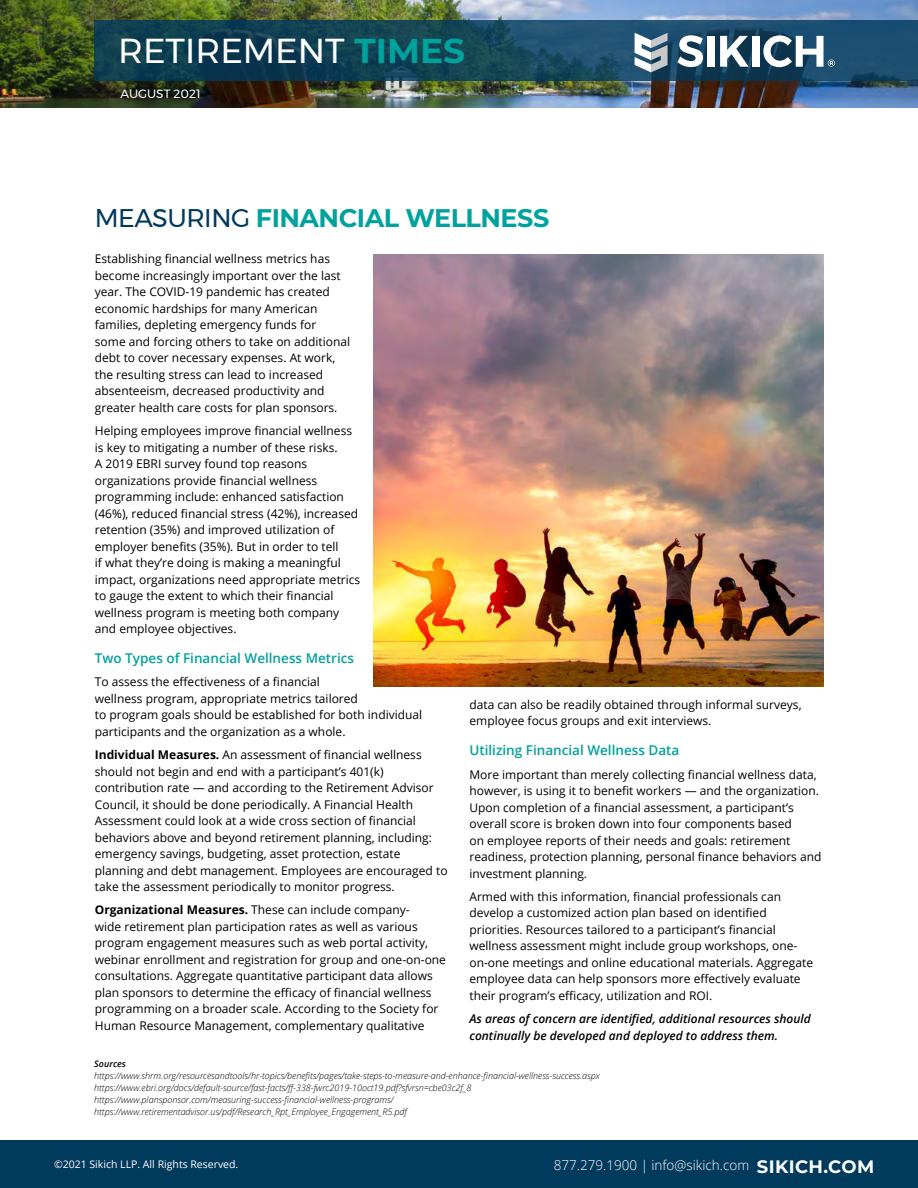
<style>
.page{position:relative;width:918px;height:1188px;background:#fff}
.page>*{position:absolute;margin:0;border:0;box-sizing:border-box;transform-origin:0 0}
.t1{font:34.5px "Montserrat";color:#fff}
.t2{font:700 25.5px "Montserrat";letter-spacing:-.02em;color:#00a29d}
.t3{font:600 13.5px "Open Sans";color:#00a29d}
.t4{font:300 13.5px "Open Sans";color:#fff}
.t5{font:12px/16.5px "Open Sans";color:#000}
.t6{font:italic 600 12px/16.5px "Open Sans";color:#000}
.t7{font:12px "Montserrat";color:#fff}
.t8{font:10.5px "Open Sans";color:#fff}
.t9{font:italic 300 9px/12px "Open Sans";color:#000}
.t10{font:italic 600 9px "Open Sans";color:#000}
.s1{font-weight:700;color:#00a29d}
.s2{font-weight:400;color:#003a5d}
.s3{font-weight:700}
.s4{font-family:"Montserrat";font-weight:700;font-size:18px}
</style>
<div class="page">
<div style="left:0;top:1141px;width:918px;height:47px;background:#003a5d"></div>
<img style="left:0;top:0;width:918px;height:108px">
<svg style="left:94px;top:20px;width:824px;height:61px;background:#15455c"></svg>
<svg style="left:677px;top:35px;width:26px;height:32px"></svg>
<div style="left:708px;top:36px;width:7px;height:31px;background:#fff"></div>
<svg style="left:720px;top:36px;width:29px;height:31px"></svg>
<div style="left:752px;top:36px;width:7px;height:31px;background:#fff"></div>
<svg style="left:763px;top:35px;width:72px;height:32px"></svg>
<svg style="left:635px;top:33px;width:33px;height:39px"></svg>
<div style="left:114px;top:82px;width:92px;height:23px;background:#000;opacity:.75"></div>
<img style="left:374px;top:254px;width:450px;height:432px">
<h1 class="t1" style="left:118px;top:25px;width:349px">RETIREMENT <span class="s1">TIMES</span></h1>
<p class="t7" style="left:121px;top:85px;width:81px">AUGUST 2021</p>
<h2 class="t2" style="left:95px;top:200px;width:456px"><span class="s2">MEASURING</span> FINANCIAL WELLNESS</h2>
<p class="t5" style="left:95px;top:250px;width:257px">Establishing financial wellness metrics has become increasingly important over the last year. The COVID-19 pandemic has created economic hardships for many American families, depleting emergency funds for<br>some and forcing others to take on additional debt to cover necessary expenses. At work, the resulting stress can lead to increased absenteeism, decreased productivity and greater health care costs for plan sponsors.</p>
<p class="t5" style="left:95px;top:422px;width:267px">Helping employees improve financial wellness is key to mitigating a number of these risks.<br>A 2019 EBRI survey found top reasons organizations provide financial wellness programming include: enhanced satisfaction (46%), reduced financial stress (42%), increased retention (35%) and improved utilization of employer benefits (35%). But in order to tell<br>if what they’re doing is making a meaningful impact, organizations need appropriate metrics to gauge the extent to which their financial wellness program is meeting both company and employee objectives.</p>
<p class="t3" style="left:95px;top:649px;width:261px">Two Types of Financial Wellness Metrics</p>
<p class="t5" style="left:95px;top:673px;width:329px">To assess the effectiveness of a financial<br>wellness program, appropriate metrics tailored<br>to program goals should be established for both individual participants and the organization as a whole.</p>
<p class="t5" style="left:95px;top:746px;width:354px"><span class="s3">Individual Measures.</span> An assessment of financial wellness should not begin and end with a participant’s 401(k) contribution rate — and according to the Retirement Advisor Council, it should be done periodically. A Financial Health Assessment could look at a wide cross section of financial behaviors above and beyond retirement planning, including: emergency savings, budgeting, asset protection, estate planning and debt management. Employees are encouraged to take the assessment periodically to monitor progress.</p>
<p class="t5" style="left:95px;top:901px;width:353px"><span class="s3">Organizational Measures.</span> These can include company-<br>wide retirement plan participation rates as well as various program engagement measures such as web portal activity, webinar enrollment and registration for group and one-on-one consultations. Aggregate quantitative participant data allows plan sponsors to determine the efficacy of financial wellness programming on a broader scale. According to the Society for Human Resource Management, complementary qualitative</p>
<p class="t5" style="left:469px;top:696px;width:334px">data can also be readily obtained through informal surveys, employee focus groups and exit interviews.</p>
<p class="t3" style="left:469px;top:741px;width:211px">Utilizing Financial Wellness Data</p>
<p class="t5" style="left:469px;top:766px;width:354px">More important than merely collecting financial wellness data, however, is using it to benefit workers — and the organization.<br>Upon completion of a financial assessment, a participant’s overall score is broken down into four components based<br>on employee reports of their needs and goals: retirement readiness, protection planning, personal finance behaviors and investment planning.</p>
<p class="t5" style="left:469px;top:888px;width:345px">Armed with this information, financial professionals can develop a customized action plan based on identified priorities. Resources tailored to a participant’s financial wellness assessment might include group workshops, one&shy;on-one meetings and online educational materials. Aggregate employee data can help sponsors more effectively evaluate their program’s efficacy, utilization and ROI.</p>
<p class="t6" style="left:469px;top:1010px;width:343px">As areas of concern are identified, additional resources should continually be developed and deployed to address them.</p>
<p class="t10" style="left:94px;top:1057px;width:33px">Sources</p>
<p class="t9" style="left:94px;top:1069px;width:507px">https://www.shrm.org/resourcesandtools/hr-topics/benefits/pages/take-steps-to-measure-and-enhance-financial-wellness-success.aspx https://www.ebri.org/docs/default-source/fast-facts/ff-338-fwrc2019-10oct19.pdf?sfvrsn=cbe03c2f_8 https://www.plansponsor.com/measuring-success-financial-wellness-programs/ https://www.retirementadvisor.us/pdf/Research_Rpt_Employee_Engagement_R5.pdf</p>
<p class="t8" style="left:54px;top:1157px;width:186px">©2021 Sikich LLP. All Rights Reserved.</p>
<p class="t4" style="left:554px;top:1155px;width:322px">877.279.1900 | info@sikich.com <span class="s4">SIKICH.COM</span></p>
</div>
